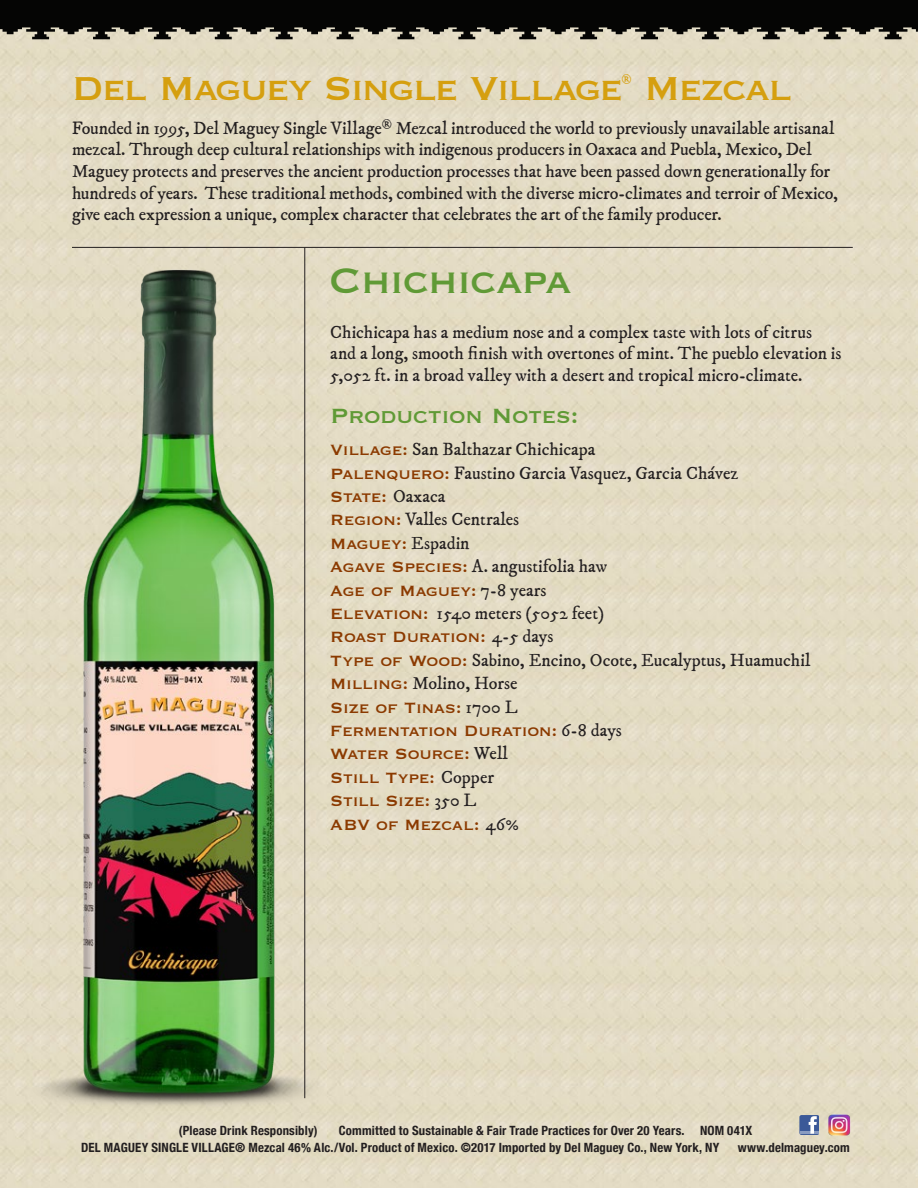
<style>
.page{position:relative;width:918px;height:1188px;background:#fff}
.page>*{position:absolute;margin:0;border:0;box-sizing:border-box;transform-origin:0 0}
.t1{font:46.5px "Copperplate";letter-spacing:-.035em;color:#609a36}
.t2{font:43.5px "Copperplate";letter-spacing:-.055em;color:#d59f0f}
.t3{font:27px "Copperplate";letter-spacing:-.02em;color:#609a36}
.t4{font:19.5px/23.4px "Copperplate";letter-spacing:-.02em;color:#8b3a00}
.t5{font:18px/21.6px "IM FELL DW Pica Roman";letter-spacing:-.005em;color:#231f20}
.t6{font:13.5px "IM FELL DW Pica Roman";color:#d59f0f}
.t7{font:700 condensed 12.75px/16.5px "Helvetica Neue";letter-spacing:.015em;color:#231f20}
.s1{font-family:"Copperplate";font-size:19.5px;color:#8b3a00}
.s2{font-family:"IM FELL DW Pica Roman";font-size:18px;color:#231f20}
</style>
<div class="page">
<div style="left:1px;top:39px;width:917px;height:1149px;background:#e3dcc4"></div>
<svg style="left:0;top:0;width:918px;height:39px;background:#2c2a25"></svg>
<hr style="left:72px;top:247px;width:781px;height:1px;background:#231f20">
<hr style="left:305px;top:248px;width:1px;height:850px;background:#231f20">
<svg style="left:799px;top:1115px;width:20px;height:20px"></svg>
<img style="left:828px;top:1113px;width:23px;height:24px">
<img style="left:14px;top:266px;width:311px;height:850px">
<h2 class="t2" style="left:72px;top:60px;width:553px">Del Maguey Single Village</h2>
<p class="t6" style="left:621px;top:71px;width:12px">®</p>
<h2 class="t2" style="left:644px;top:60px;width:150px">Mezcal</h2>
<p class="t5" style="left:72px;top:117px;width:768px">Founded in 1995, Del Maguey Single Village<sup>®</sup> Mezcal introduced the world to previously unavailable artisanal mezcal. Through deep cultural relationships with indigenous producers in Oaxaca and Puebla, Mexico, Del Maguey protects and preserves the ancient production processes that have been passed down generationally for hundreds of years. These traditional methods, combined with the diverse micro-climates and terroir of Mexico, give each expression a unique, complex character that celebrates the art of the family producer.</p>
<h1 class="t1" style="left:329px;top:250px;width:244px">Chichicapa</h1>
<p class="t5" style="left:330px;top:321px;width:513px">Chichicapa has a medium nose and a complex taste with lots of citrus and a long, smooth finish with overtones of mint. The pueblo elevation is<br>5,052 ft. in a broad valley with a desert and tropical micro-climate.</p>
<h3 class="t3" style="left:330px;top:398px;width:250px">Production Notes:</h3>
<p class="t5" style="left:330px;top:438px;width:410px;line-height:23.4px"><span class="s1">Village:</span> San Balthazar Chichicapa<br><span class="s1">Palenquero:</span> Faustino Garcia Vasquez, Garcia Chávez</p>
<p class="t4" style="left:330px;top:484px;width:117px">State: <span class="s2">Oaxaca</span></p>
<p class="t5" style="left:330px;top:509px;width:190px"><span class="s1">Region:</span> Valles Centrales</p>
<p class="t4" style="left:330px;top:531px;width:141px">Maguey: <span class="s2">Espadin</span></p>
<p class="t5" style="left:330px;top:556px;width:279px"><span class="s1">Agave Species:</span> A. angustifolia haw</p>
<p class="t4" style="left:330px;top:577px;width:218px">Age of Maguey: <span class="s2">7-8 years</span></p>
<p class="t5" style="left:330px;top:603px;width:275px"><span class="s1">Elevation:</span> 1540 meters (5052 feet)</p>
<p class="t4" style="left:330px;top:624px;width:225px">Roast Duration: <span class="s2">4-5 days</span></p>
<p class="t5" style="left:330px;top:649px;width:482px;line-height:23.4px"><span class="s1">Type of Wood:</span> Sabino, Encino, Ocote, Eucalyptus, Huamuchil<br><span class="s1">Milling:</span> Molino, Horse</p>
<p class="t4" style="left:330px;top:694px;width:293px">Size of Tinas: <span class="s2">1700 L<br></span>Fermentation Duration: <span class="s2">6-8 days<br></span>Water Source: <span class="s2">Well<br></span>Still Type: <span class="s2">Copper<br></span>Still Size: <span class="s2">350 L<br></span>ABV of Mezcal: <span class="s2">46%</span></p>
<p class="t7" style="left:81px;top:1122px;width:673px;text-indent:258px">Committed to Sustainable &amp; Fair Trade Practices for Over 20 Years. NOM 041X<br>DEL MAGUEY SINGLE VILLAGE® Mezcal 46% Alc./Vol. Product of Mexico. ©2017 Imported by Del Maguey Co., New York, NY</p>
<p class="t7" style="left:179px;top:1122px;width:140px">(Please Drink Responsibly)</p>
<p class="t7" style="left:738px;top:1138px;width:114px">www.delmaguey.com</p>
</div>
